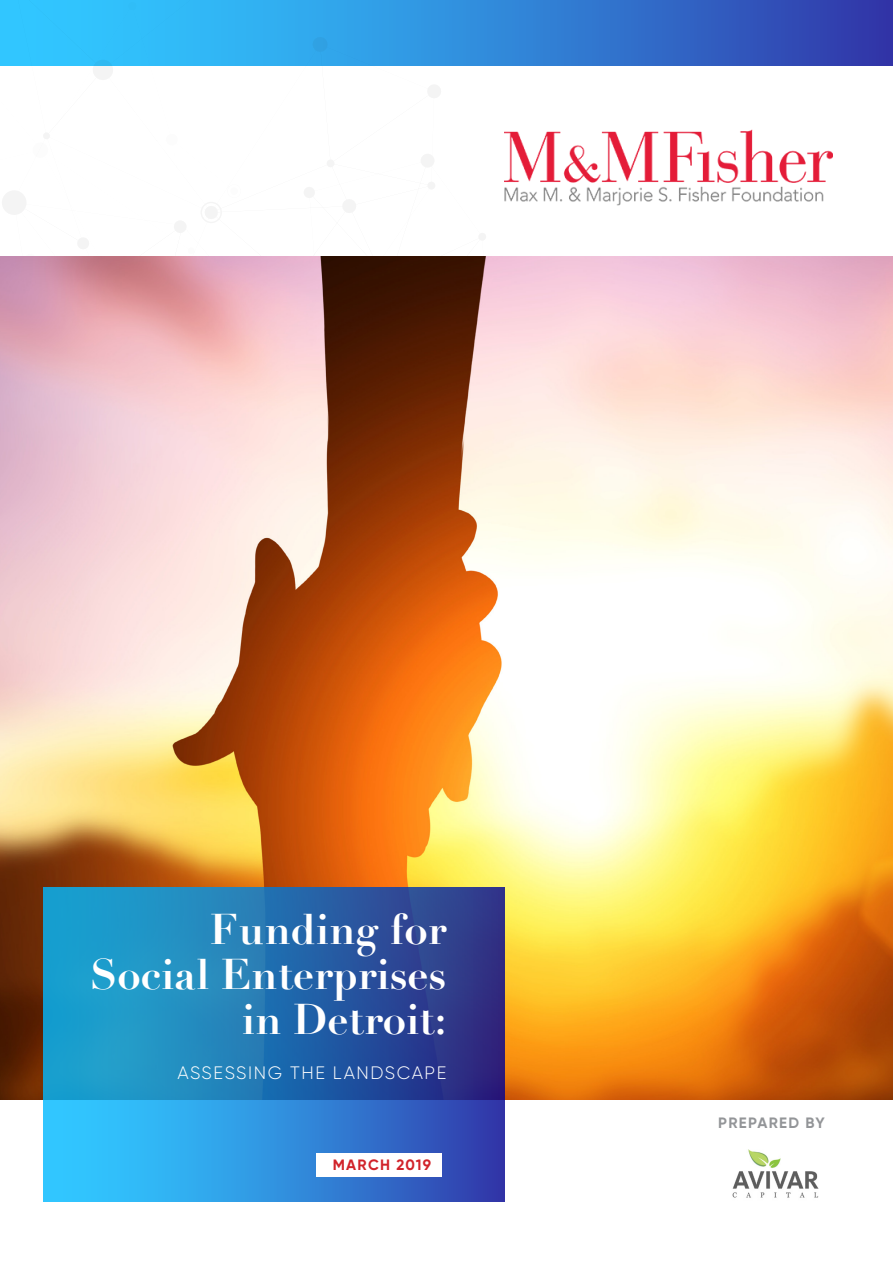
<style>
.page{position:relative;width:893px;height:1263px;background:#fff}
.page>*{position:absolute;margin:0;border:0;box-sizing:border-box;transform-origin:0 0}
.t1{font:700 42px/45px "Didot";color:#fff;text-align:right}
.t2{font:300 18px "Gilroy";letter-spacing:.09em;color:#fff}
.t3{font:700 15px "Gilroy";letter-spacing:.09em;color:#939598}
.t4{font:700 15px "Gilroy";letter-spacing:.08em;color:#d1232a}
</style>
<div class="page">
<svg style="left:488px;top:0;width:405px;height:66px"></svg>
<svg style="left:0;top:0;width:488px;height:249px"></svg>
<img style="left:0;top:256px;width:893px;height:843px">
<img style="left:505px;top:129px;width:327px;height:77px">
<svg style="left:44px;top:888px;width:461px;height:313px"></svg>
<div style="left:316px;top:1153px;width:126px;height:24px;background:#fff"></div>
<img style="left:732px;top:1149px;width:87px;height:49px">
<p class="t1" style="left:90px;top:907px;width:358px">Funding for<br>Social Enterprises in Detroit:</p>
<p class="t2" style="left:178px;top:1062px;width:270px">ASSESSING THE LANDSCAPE</p>
<p class="t4" style="left:333px;top:1156px;width:100px">MARCH 2019</p>
<p class="t3" style="left:718px;top:1114px;width:108px">PREPARED BY</p>
</div>
